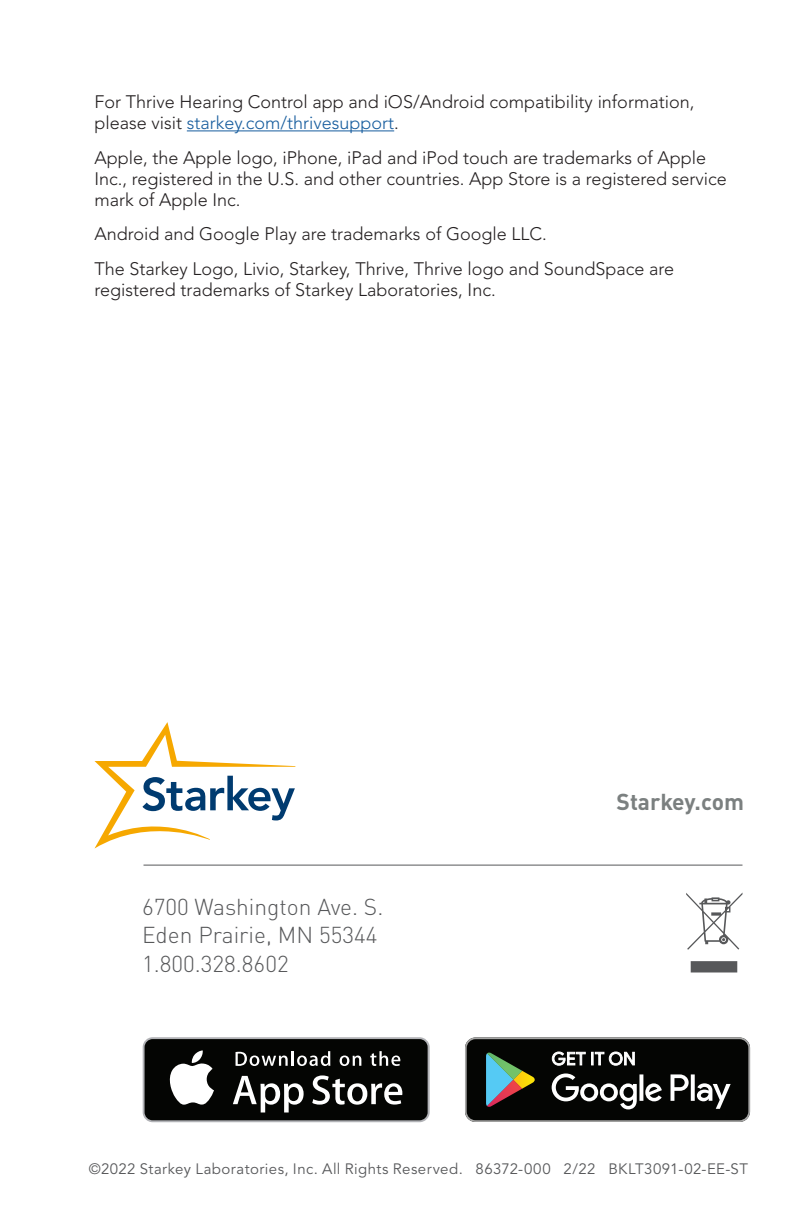
<style>
.page{position:relative;width:810px;height:1215px;background:#fff}
.page>*{position:absolute;margin:0;border:0;box-sizing:border-box;transform-origin:0 0}
.t1{font:300 22.8px "DINOT";color:#57585a}
.t2{font:700 22.8px "DINOT";color:#7b8080}
.Back_page_credits{font:18px/21px "Avenir LT SLI Std Light";color:#231f20}
.t3{font:15px "Avenir LT SLI Std Book";letter-spacing:.03em;color:#57585a}
.s1{color:#175d9e}
</style>
<div class="page">
<hr style="left:187px;top:130px;width:207px;height:1px;background:#175d9e">
<svg style="left:143px;top:1037px;width:287px;height:85px"></svg>
<div style="left:145px;top:1039px;width:283px;height:81px;background:#040503;border-radius:8px"></div>
<svg style="left:169px;top:1050px;width:45px;height:55px"></svg>
<svg style="left:233px;top:1076px;width:71px;height:36px"></svg>
<svg style="left:312px;top:1075px;width:90px;height:30px"></svg>
<svg style="left:236px;top:1051px;width:94px;height:15px"></svg>
<svg style="left:340px;top:1056px;width:21px;height:10px"></svg>
<svg style="left:370px;top:1051px;width:30px;height:15px"></svg>
<svg style="left:465px;top:1037px;width:285px;height:85px;background:#2e312f"></svg>
<svg style="left:686px;top:893px;width:56px;height:79px"></svg>
<hr style="left:144px;top:865px;width:598px;height:1px;background:#57585a">
<svg style="left:95px;top:722px;width:200px;height:127px"></svg>
<p class="Back_page_credits" style="left:94px;top:91px;width:601px">For Thrive Hearing Control app and iOS/Android compatibility information, please visit <span class="s1">starkey.com/thrivesupport</span>.</p>
<p class="Back_page_credits" style="left:94px;top:147px;width:634px">Apple, the Apple logo, iPhone, iPad and iPod touch are trademarks of Apple<br>Inc., registered in the U.S. and other countries. App Store is a registered service mark of Apple Inc.</p>
<p class="Back_page_credits" style="left:94px;top:223px;width:454px">Android and Google Play are trademarks of Google LLC.</p>
<p class="Back_page_credits" style="left:94px;top:258px;width:581px">The Starkey Logo, Livio, Starkey, Thrive, Thrive logo and SoundSpace are registered trademarks of Starkey Laboratories, Inc.</p>
<p class="t1" style="left:142px;top:892px;width:243px">6700 Washington Ave. S.</p>
<p class="t1" style="left:142px;top:921px;width:237px">Eden Prairie, MN 55344</p>
<p class="t1" style="left:142px;top:949px;width:148px">1.800.328.8602</p>
<p class="t2" style="left:617px;top:787px;width:129px">Starkey.com</p>
<p class="t3" style="left:89px;top:1161px;width:661px">©2022 Starkey Laboratories, Inc. All Rights Reserved. 86372-000 2/22 BKLT3091-02-EE-ST</p>
</div>
